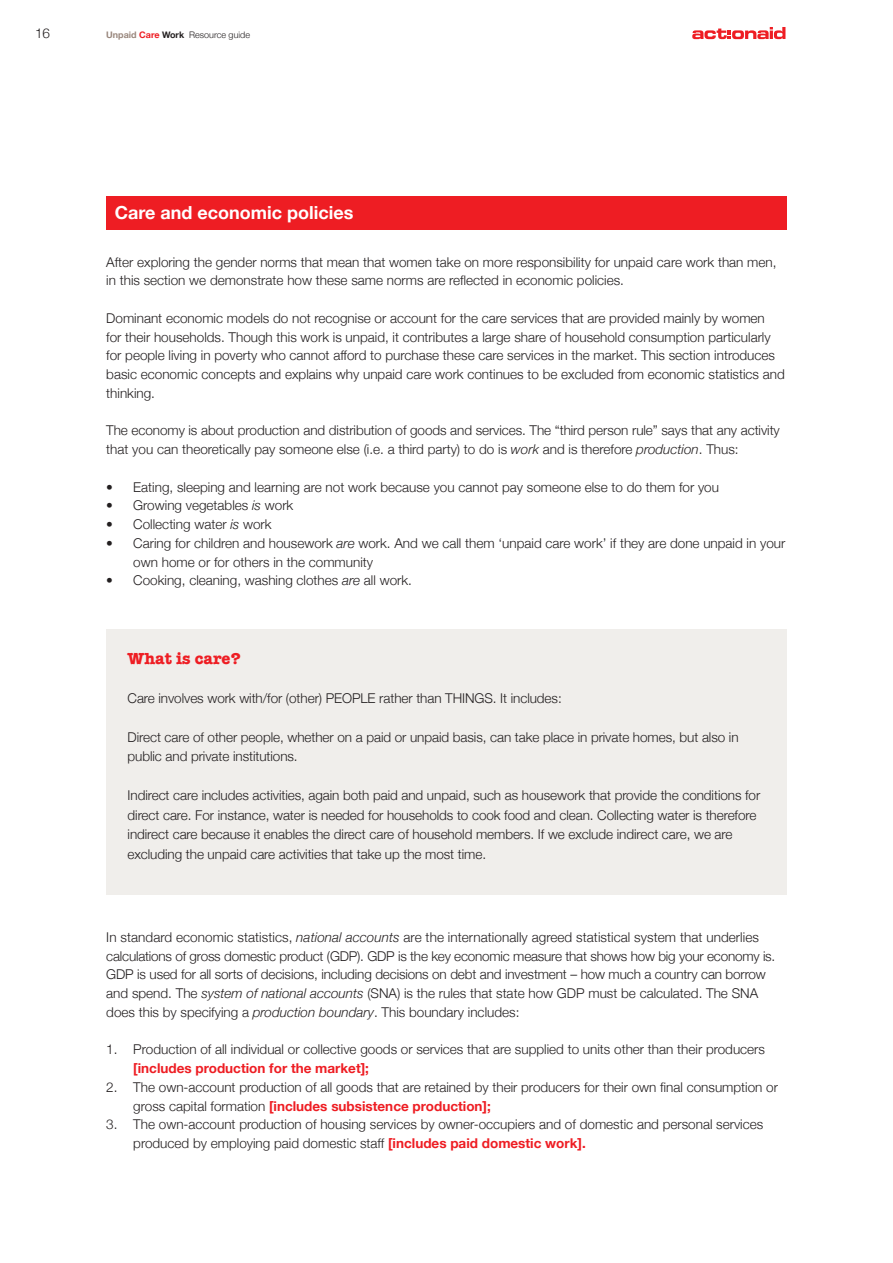
<style>
.page{position:relative;width:893px;height:1263px;background:#fff}
.page>*{position:absolute;margin:0;border:0;box-sizing:border-box;transform-origin:0 0}
.t1{font:700 18px "Helvetica Neue";color:#fff}
.t2{font:700 16.5px "American Typewriter";color:#ee1d23}
.Body_copy_bold{font:300 13.5px/18.8px "Helvetica Neue";color:#231f20}
.t3{font:300 9px "Helvetica Neue";color:#231f20}
.s1{font-weight:700;color:#99877d}
.s2{font-weight:700;color:#ee1d23}
.s3{font-weight:700}
.s4{font-style:italic}
</style>
<div class="page">
<svg style="left:692px;top:27px;width:93px;height:12px"></svg>
<div style="left:106px;top:196px;width:681px;height:33px;background:#ee1d23"></div>
<div style="left:106px;top:629px;width:681px;height:266px;background:#f0eeeb"></div>
<p class="Body_copy_bold" style="left:35px;top:23px;width:16px">16</p>
<p class="t3" style="left:106px;top:29px;width:145px"><span class="s1">Unpaid</span> <span class="s2">Care</span> <span class="s3">Work</span> Resource guide</p>
<p class="t1" style="left:115px;top:201px;width:240px">Care and economic policies</p>
<p class="Body_copy_bold" style="left:106px;top:252px;width:672px">After exploring the gender norms that mean that women take on more responsibility for unpaid care work than men, in this section we demonstrate how these same norms are reflected in economic policies.</p>
<p class="Body_copy_bold" style="left:106px;top:308px;width:680px">Dominant economic models do not recognise or account for the care services that are provided mainly by women<br>for their households. Though this work is unpaid, it contributes a large share of household consumption particularly for people living in poverty who cannot afford to purchase these care services in the market. This section introduces basic economic concepts and explains why unpaid care work continues to be excluded from economic statistics and thinking.</p>
<p class="Body_copy_bold" style="left:106px;top:421px;width:675px">The economy is about production and distribution of goods and services. The “third person rule” says that any activity that you can theoretically pay someone else (i.e. a third party) to do is <span class="s4">work</span> and is therefore <span class="s4">production</span>. Thus:</p>
<p class="Body_copy_bold" style="left:106px;top:477px;width:614px">• Eating, sleeping and learning are not work because you cannot pay someone else to do them for you</p>
<p class="Body_copy_bold" style="left:106px;top:496px;width:189px">• Growing vegetables <span class="s4">is</span> work</p>
<p class="Body_copy_bold" style="left:106px;top:515px;width:167px">• Collecting water <span class="s4">is</span> work</p>
<p class="Body_copy_bold" style="left:133px;top:533px;width:654px;text-indent:-27px">• Caring for children and housework <span class="s4">are</span> work. And we call them ‘unpaid care work’ if they are done unpaid in your own home or for others in the community</p>
<p class="Body_copy_bold" style="left:106px;top:571px;width:307px">• Cooking, cleaning, washing clothes <span class="s4">are</span> all work.</p>
<p class="t2" style="left:128px;top:648px;width:115px">What is care?</p>
<p class="Body_copy_bold" style="left:128px;top:688px;width:436px">Care involves work with/for (other) PEOPLE rather than THINGS. It includes:</p>
<p class="Body_copy_bold" style="left:128px;top:727px;width:612px;line-height:19.5px">Direct care of other people, whether on a paid or unpaid basis, can take place in private homes, but also in public and private institutions.</p>
<p class="Body_copy_bold" style="left:128px;top:785px;width:634px;line-height:19.5px">Indirect care includes activities, again both paid and unpaid, such as housework that provide the conditions for direct care. For instance, water is needed for households to cook food and clean. Collecting water is therefore indirect care because it enables the direct care of household members. If we exclude indirect care, we are excluding the unpaid care activities that take up the most time.</p>
<p class="Body_copy_bold" style="left:106px;top:927px;width:670px">In standard economic statistics, <span class="s4">national accounts</span> are the internationally agreed statistical system that underlies calculations of gross domestic product (GDP). GDP is the key economic measure that shows how big your economy is.<br>GDP is used for all sorts of decisions, including decisions on debt and investment – how much a country can borrow and spend. The <span class="s4">system of national accounts</span> (SNA) is the rules that state how GDP must be calculated. The SNA does this by specifying a <span class="s4">production boundary</span>. This boundary includes:</p>
<p class="Body_copy_bold" style="left:133px;top:1040px;width:633px;text-indent:-27px">1. Production of all individual or collective goods or services that are supplied to units other than their producers <span class="s2">[includes production for the market];</span></p>
<p class="Body_copy_bold" style="left:133px;top:1077px;width:646px;text-indent:-27px">2. The own-account production of all goods that are retained by their producers for their own final consumption or gross capital formation <span class="s2">[includes subsistence production];</span></p>
<p class="Body_copy_bold" style="left:133px;top:1115px;width:631px;text-indent:-27px">3. The own-account production of housing services by owner-occupiers and of domestic and personal services produced by employing paid domestic staff <span class="s2">[includes paid domestic work].</span></p>
</div>
